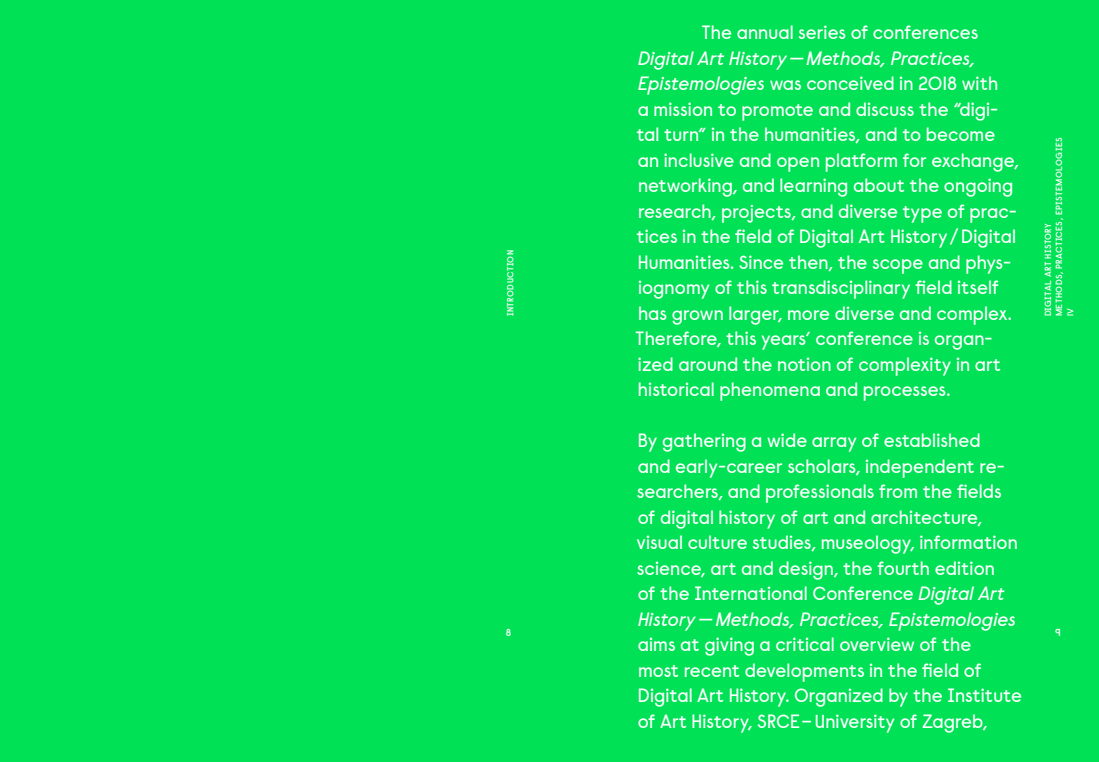
<style>
.page{position:relative;width:1099px;height:762px;background:#fff}
.page>*{position:absolute;margin:0;border:0;box-sizing:border-box;transform-origin:0 0}
.t1{font:18.75px/25.5px "Raisonne Pro";letter-spacing:.005em;color:#fff}
.t2{font:600 10px "Raisonne Pro";color:#fff}
.t3{font:600 8.75px/11.2px "Raisonne Pro";letter-spacing:.055em;color:#fff}
.s1{font-style:italic}
</style>
<div class="page">
<div style="left:0;top:0;width:1098px;height:762px;background:#00e155"></div>
<p class="t3" style="left:504px;top:316px;width:68px;rotate:-90deg">INTRODUCTION</p>
<p class="t2" style="left:505px;top:626px;width:7px">8</p>
<p class="t1" style="left:701px;top:20px;width:278px">The annual series of conferences</p>
<p class="t1" style="left:635px;top:45px;width:385px"><span class="s1">Digital Art History— Methods, Practices, Epistemologies</span> was conceived in 2018 with<br>a mission to promote and discuss the “digi&shy;tal turn” in the humanities, and to become an inclusive and open platform for exchange, networking, and learning about the ongoing research, projects, and diverse type of prac&shy;tices in the field of Digital Art History/Digital Humanities. Since then, the scope and phys&shy;iognomy of this transdisciplinary field itself has grown larger, more diverse and complex.<br>Therefore, this years’ conference is organ&shy;ized around the notion of complexity in art historical phenomena and processes.</p>
<p class="t1" style="left:636px;top:428px;width:383px">By gathering a wide array of established<br>and early-career scholars, independent re&shy;searchers, and professionals from the fields of digital history of art and architecture, visual culture studies, museology, information science, art and design, the fourth edition<br>of the International Conference <span class="s1">Digital Art History— Methods, Practices, Epistemologies</span></p>
<p class="t1" style="left:638px;top:632px;width:385px">aims at giving a critical overview of the<br>most recent developments in the field of Digital Art History. Organized by the Institute of Art History, SRCE–University of Zagreb,</p>
<p class="t3" style="left:1042px;top:316px;width:180px;rotate:-90deg">DIGITAL ART HISTORY<br>METHODS, PRACTICES, EPISTEMOLOGIES lV</p>
<p class="t2" style="left:1055px;top:626px;width:7px">9</p>
</div>
